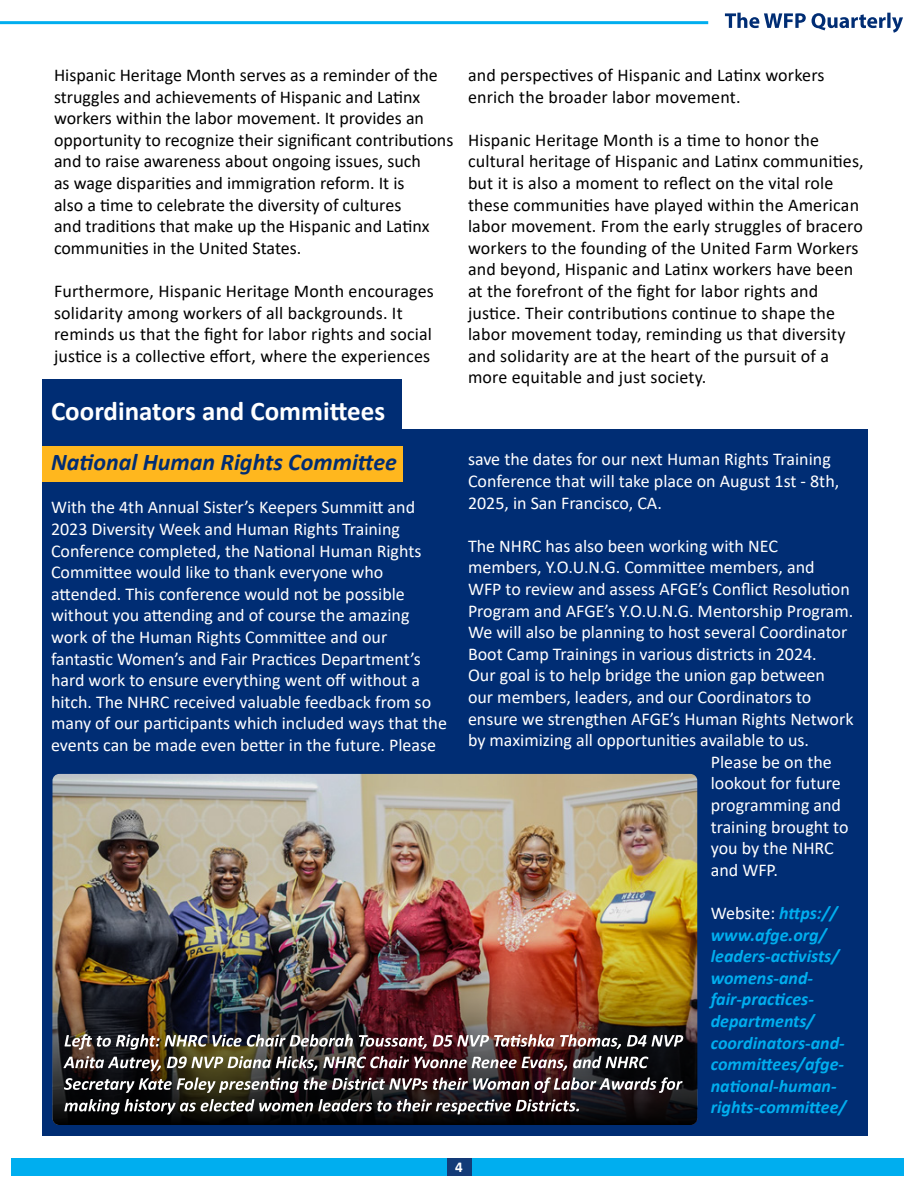
<style>
.page{position:relative;width:918px;height:1188px;background:#fff}
.page>*{position:absolute;margin:0;border:0;box-sizing:border-box;transform-origin:0 0}
.t1{font:700 27px "Calibri";color:#fff}
.t2{font:italic 700 24px "Calibri";color:#002d74}
.t3{font:18px/21.6px "Calibri";letter-spacing:.01em;color:#000}
.t4{font:18px/21.6px "Calibri";color:#fff}
.t5{font:italic 700 18px/21.6px "Calibri";color:#00aeef}
.t6{font:700 15px "Calibri";color:#fff}
.s1{font-weight:400;font-style:normal;color:#fff}
</style>
<div class="page">
<div style="left:42px;top:380px;width:825px;height:756px;background:#002d74"></div>
<div style="left:42px;top:446px;width:361px;height:36px;background:#ffb71e"></div>
<div style="left:11px;top:1159px;width:892px;height:17px;background:#00aeef"></div>
<div style="left:447px;top:1159px;width:24px;height:17px;background:#123b78"></div>
<hr style="left:0;top:21px;width:708px;height:3px;background:#00aeef">
<svg style="left:725px;top:13px;width:178px;height:20px"></svg>
<img style="left:52px;top:774px;width:645px;height:107px">
<img style="left:52px;top:881px;width:645px;height:244px">
<svg style="left:64px;top:1099px;width:515px;height:15px;background:#565454"></svg>
<svg style="left:64px;top:1077px;width:619px;height:16px;background:#5e5858"></svg>
<img style="left:63px;top:1056px;width:585px;height:15px">
<img style="left:65px;top:1034px;width:618px;height:16px">
<div style="left:403px;top:359px;width:495px;height:70px;background:#fff"></div>
<p class="t3" style="left:54px;top:64px;width:401px">Hispanic Heritage Month serves as a reminder of the struggles and achievements of Hispanic and Latinx workers within the labor movement. It provides an opportunity to recognize their significant contributions and to raise awareness about ongoing issues, such<br>as wage disparities and immigration reform. It is<br>also a time to celebrate the diversity of cultures<br>and traditions that make up the Hispanic and Latinx communities in the United States.</p>
<p class="t3" style="left:54px;top:280px;width:381px">Furthermore, Hispanic Heritage Month encourages solidarity among workers of all backgrounds. It reminds us that the fight for labor rights and social justice is a collective effort, where the experiences</p>
<h1 class="t1" style="left:51px;top:392px;width:336px">Coordinators and Committees</h1>
<h2 class="t2" style="left:51px;top:445px;width:347px">National Human Rights Committee</h2>
<p class="t4" style="left:51px;top:496px;width:398px">With the 4th Annual Sister’s Keepers Summitt and 2023 Diversity Week and Human Rights Training Conference completed, the National Human Rights Committee would like to thank everyone who attended. This conference would not be possible without you attending and of course the amazing work of the Human Rights Committee and our fantastic Women’s and Fair Practices Department’s hard work to ensure everything went off without a hitch. The NHRC received valuable feedback from so many of our participants which included ways that the events can be made even better in the future. Please</p>
<p class="t3" style="left:468px;top:64px;width:358px">and perspectives of Hispanic and Latinx workers enrich the broader labor movement.</p>
<p class="t3" style="left:468px;top:129px;width:397px">Hispanic Heritage Month is a time to honor the cultural heritage of Hispanic and Latinx communities, but it is also a moment to reflect on the vital role these communities have played within the American labor movement. From the early struggles of bracero workers to the founding of the United Farm Workers and beyond, Hispanic and Latinx workers have been at the forefront of the fight for labor rights and justice. Their contributions continue to shape the labor movement today, reminding us that diversity and solidarity are at the heart of the pursuit of a more equitable and just society.</p>
<p class="t4" style="left:468px;top:448px;width:373px">save the dates for our next Human Rights Training<br>Conference that will take place on August 1st - 8th,<br>2025, in San Francisco, CA.</p>
<p class="t4" style="left:468px;top:535px;width:311px">The NHRC has also been working with NEC</p>
<p class="t4" style="left:468px;top:556px;width:348px">members, Y.O.U.N.G. Committee members, and</p>
<p class="t4" style="left:468px;top:578px;width:383px">WFP to review and assess AFGE’s Conflict Resolution</p>
<p class="t4" style="left:468px;top:599px;width:387px">Program and AFGE’s Y.O.U.N.G. Mentorship Program.</p>
<p class="t4" style="left:468px;top:621px;width:381px">We will also be planning to host several Coordinator</p>
<p class="t4" style="left:468px;top:643px;width:350px">Boot Camp Trainings in various districts in 2024.</p>
<p class="t4" style="left:468px;top:664px;width:359px">Our goal is to help bridge the union gap between</p>
<p class="t4" style="left:468px;top:686px;width:345px">our members, leaders, and our Coordinators to</p>
<p class="t4" style="left:468px;top:707px;width:387px">ensure we strengthen AFGE’s Human Rights Network</p>
<p class="t4" style="left:468px;top:729px;width:343px">by maximizing all opportunities available to us.</p>
<p class="t4" style="left:711px;top:751px;width:123px">Please be on the</p>
<p class="t4" style="left:711px;top:772px;width:132px">lookout for future</p>
<p class="t4" style="left:711px;top:794px;width:132px">programming and</p>
<p class="t4" style="left:711px;top:815px;width:139px">training brought to</p>
<p class="t4" style="left:711px;top:837px;width:125px">you by the NHRC</p>
<p class="t4" style="left:711px;top:859px;width:69px">and WFP.</p>
<p class="t5" style="left:711px;top:902px;width:137px"><span class="s1">Website:</span> https:// www.afge.org/ leaders-activists/ womens-and&shy;fair-practices&shy;departments/ coordinators-and&shy;committees/afge&shy;national-human&shy;rights-committee/</p>
<p class="t6" style="left:455px;top:1157px;width:9px">4</p>
</div>
